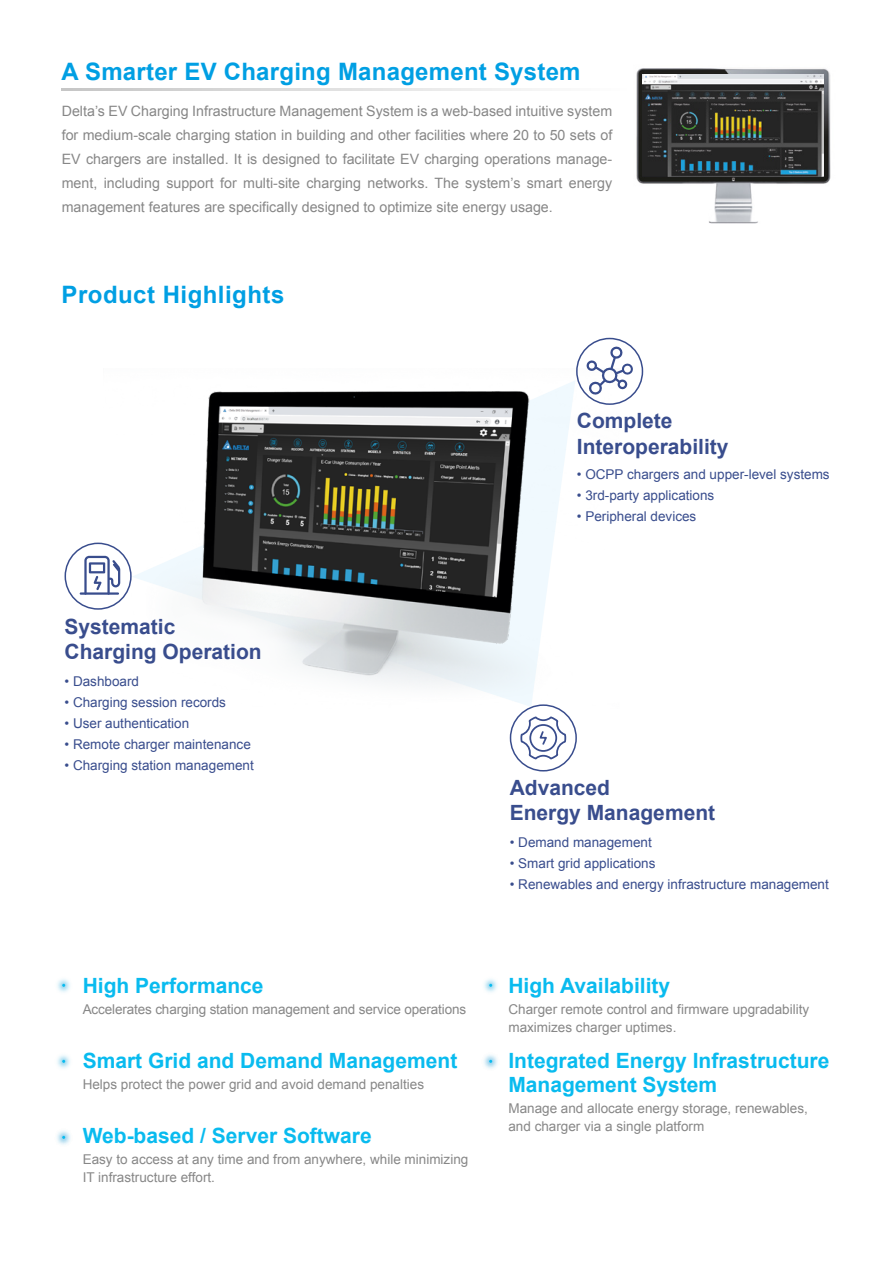
<style>
.page{position:relative;width:893px;height:1263px;background:#fff}
.page>*{position:absolute;margin:0;border:0;box-sizing:border-box;transform-origin:0 0}
.t1{font:700 24px "Arial";letter-spacing:.01em;color:#009fe3}
.t2{font:700 21px/24px "Arial";color:#09bbef}
.t3{font:700 21px/25.2px "Arial";color:#394d8d}
.t4{font:14.25px/24px "Arial";color:#878787;text-align:justify}
.t5{font:13.5px/18px "Arial";color:#878787}
.t6{font:13.5px "Arial";color:#394d8d}
</style>
<div class="page">
<img style="left:93px;top:345px;width:535px;height:359px">
<svg style="left:65px;top:543px;width:67px;height:67px"></svg>
<svg style="left:62px;top:89px;width:470px;height:2px"></svg>
<img style="left:636px;top:68px;width:195px;height:155px">
<img style="left:57px;top:1055px;width:13px;height:14px">
<img style="left:57px;top:1131px;width:14px;height:14px">
<img style="left:57px;top:979px;width:13px;height:14px">
<img style="left:484px;top:1054px;width:14px;height:15px">
<img style="left:484px;top:979px;width:13px;height:14px">
<svg style="left:510px;top:704px;width:67px;height:67px"></svg>
<svg style="left:585px;top:347px;width:50px;height:50px"></svg>
<div style="left:576px;top:338px;width:67px;height:67px;border:2px solid #394d8d;border-radius:50%"></div>
<img style="left:642px;top:74px;width:181px;height:102px">
<h1 class="t1" style="left:62px;top:56px;width:521px">A Smarter EV Charging Management System</h1>
<p class="t4" style="left:62px;top:99px;width:552px">Delta’s EV Charging Infrastructure Management System is a web-based intuitive system for medium-scale charging station in building and other facilities where 20 to 50 sets of EV chargers are installed. It is designed to facilitate EV charging operations manage&shy;ment, including support for multi-site charging networks. The system’s smart energy management features are specifically designed to optimize site energy usage.</p>
<h1 class="t1" style="left:62px;top:278px;width:224px">Product Highlights</h1>
<h2 class="t3" style="left:65px;top:615px;width:199px">Systematic<br>Charging Operation</h2>
<p class="t6" style="left:65px;top:672px;width:76px">• Dashboard</p>
<p class="t6" style="left:65px;top:693px;width:163px">• Charging session records</p>
<p class="t6" style="left:65px;top:714px;width:126px">• User authentication</p>
<p class="t6" style="left:65px;top:735px;width:188px">• Remote charger maintenance</p>
<p class="t6" style="left:65px;top:756px;width:191px">• Charging station management</p>
<h2 class="t2" style="left:83px;top:974px;width:182px">High Performance</h2>
<p class="t5" style="left:83px;top:1000px;width:385px">Accelerates charging station management and service operations</p>
<h2 class="t2" style="left:83px;top:1049px;width:376px">Smart Grid and Demand Management</h2>
<p class="t5" style="left:83px;top:1076px;width:343px">Helps protect the power grid and avoid demand penalties</p>
<h2 class="t2" style="left:83px;top:1125px;width:291px">Web-based / Server Software</h2>
<p class="t5" style="left:83px;top:1151px;width:387px">Easy to access at any time and from anywhere, while minimizing<br>IT infrastructure effort.</p>
<h2 class="t3" style="left:577px;top:409px;width:153px">Complete<br>Interoperability</h2>
<p class="t6" style="left:577px;top:466px;width:254px">• OCPP chargers and upper-level systems</p>
<p class="t6" style="left:577px;top:487px;width:139px">• 3rd-party applications</p>
<p class="t6" style="left:577px;top:508px;width:121px">• Peripheral devices</p>
<h2 class="t3" style="left:510px;top:775px;width:207px">Advanced<br>Energy Management</h2>
<p class="t6" style="left:510px;top:833px;width:144px">• Demand management</p>
<p class="t6" style="left:510px;top:854px;width:147px">• Smart grid applications</p>
<p class="t6" style="left:510px;top:875px;width:321px">• Renewables and energy infrastructure management</p>
<h2 class="t2" style="left:508px;top:974px;width:163px">High Availability</h2>
<p class="t5" style="left:508px;top:1000px;width:302px">Charger remote control and firmware upgradability maximizes charger uptimes.</p>
<h2 class="t2" style="left:508px;top:1049px;width:322px">Integrated Energy Infrastructure<br>Management System</h2>
<p class="t5" style="left:508px;top:1100px;width:301px">Manage and allocate energy storage, renewables, and charger via a single platform</p>
</div>
